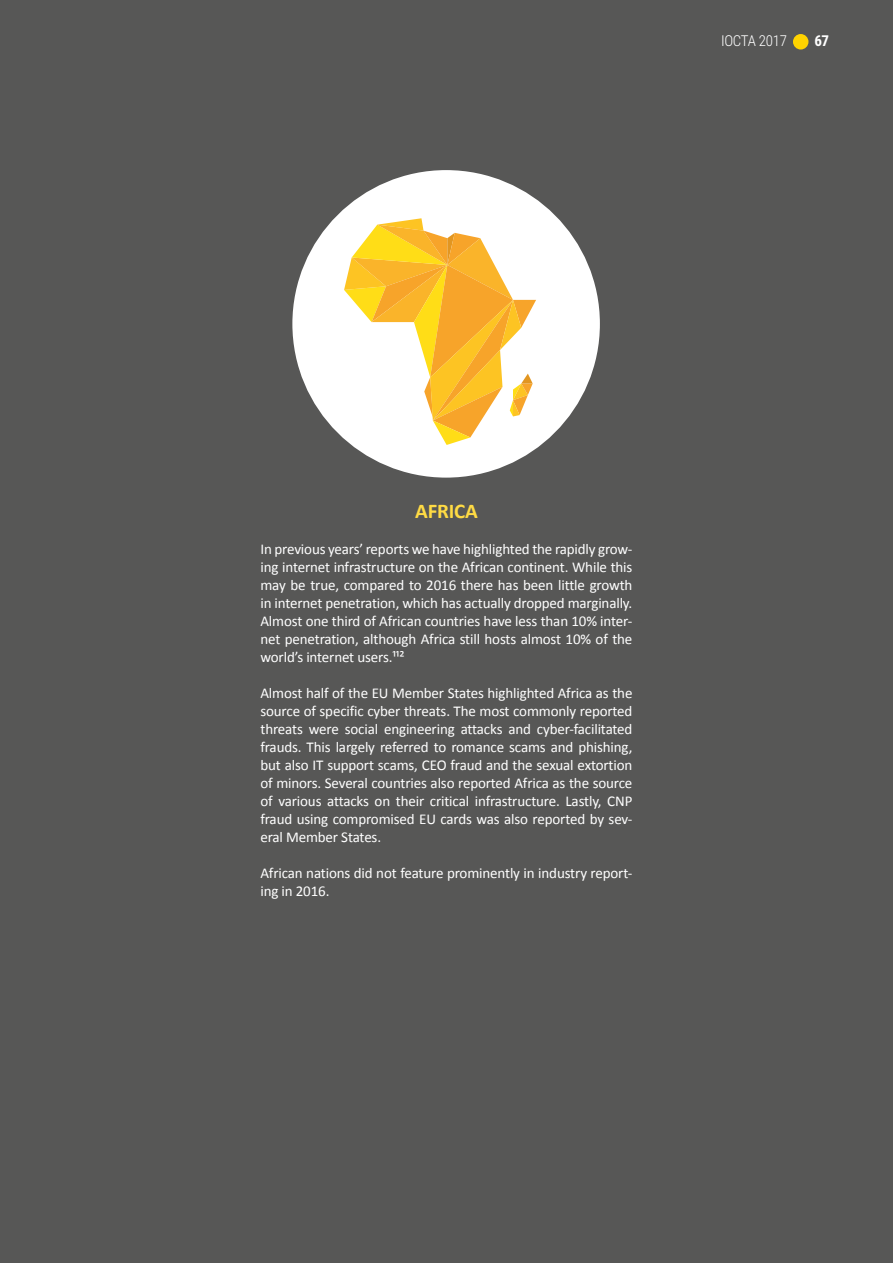
<style>
.page{position:relative;width:893px;height:1263px;background:#575756}
.page>*{position:absolute;margin:0;border:0;box-sizing:border-box;transform-origin:0 0}
.t1{font:700 21px "Calibri";letter-spacing:-.01em;color:#ffdb44}
.t2{font:15px/18px "Calibri";letter-spacing:-.01em;color:#fff;text-align:justify}
.t3{font:300 15px "Roboto Condensed";letter-spacing:-.02em;color:#fff}
.t4{font:700 15px "Roboto Condensed";color:#fff}
</style>
<div class="page">
<div style="left:793px;top:34px;width:15px;height:16px;background:#ffd300;border-radius:50%"></div>
<div style="left:292px;top:170px;width:308px;height:308px;background:#fff;border-radius:50%"></div>
<svg style="left:344px;top:218px;width:192px;height:227px"></svg>
<p class="t3" style="left:721px;top:30px;width:68px">IOCTA 2017</p>
<p class="t4" style="left:814px;top:30px;width:16px">67</p>
<h1 class="t1" style="left:415px;top:497px;width:64px">AFRICA</h1>
<p class="t2" style="left:260px;top:540px;width:374px">In previous years’ reports we have highlighted the rapidly grow&shy;ing internet infrastructure on the African continent. While this may be true, compared to 2016 there has been little growth in internet penetration, which has actually dropped marginally.<br>Almost one third of African countries have less than 10% inter&shy;net penetration, although Africa still hosts almost 10% of the world’s internet users.¹¹²</p>
<p class="t2" style="left:260px;top:684px;width:374px">Almost half of the EU Member States highlighted Africa as the source of specific cyber threats. The most commonly reported threats were social engineering attacks and cyber-facilitated frauds. This largely referred to romance scams and phishing, but also IT support scams, CEO fraud and the sexual extortion of minors. Several countries also reported Africa as the source of various attacks on their critical infrastructure. Lastly, CNP fraud using compromised EU cards was also reported by sev&shy;eral Member States.</p>
<p class="t2" style="left:260px;top:864px;width:374px">African nations did not feature prominently in industry report&shy;ing in 2016.</p>
</div>
